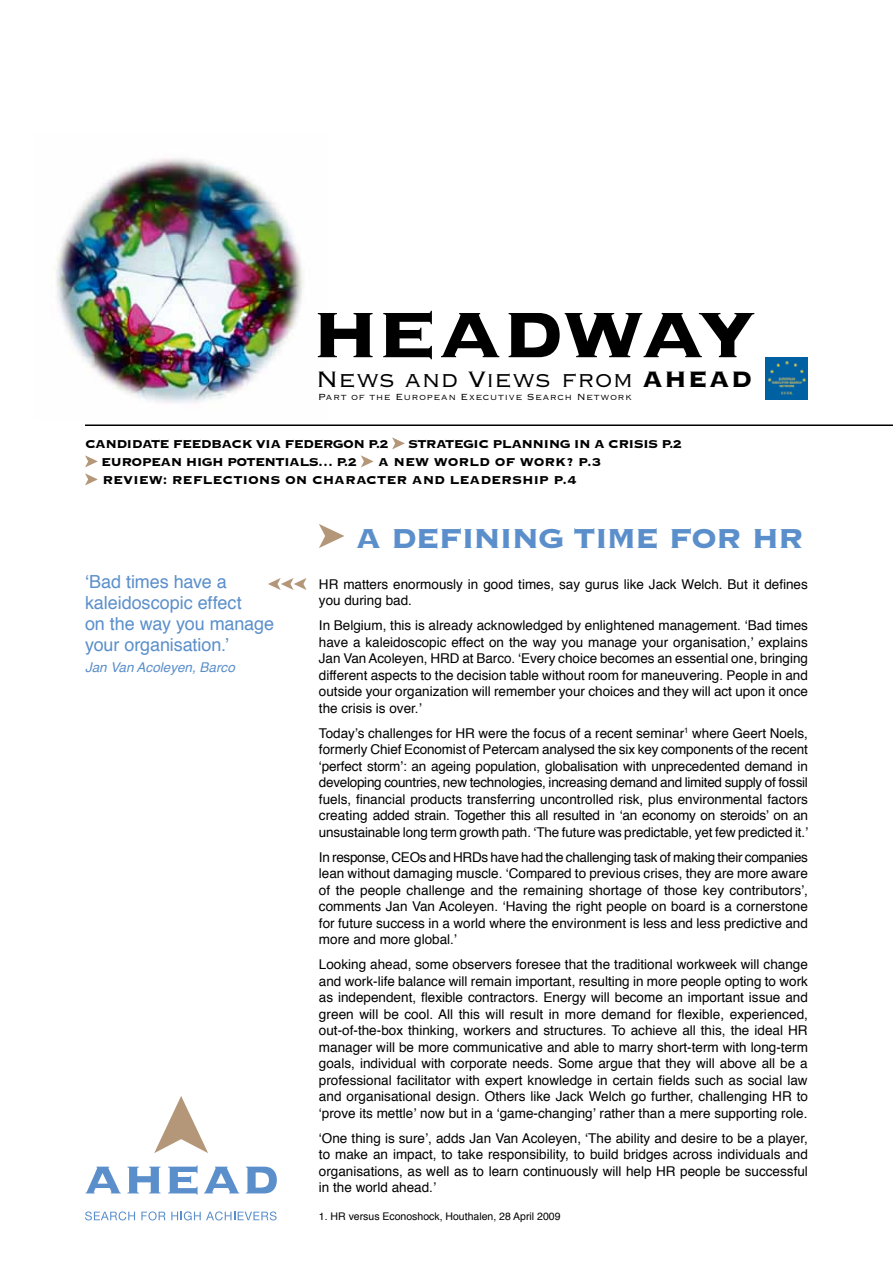
<style>
.page{position:relative;width:893px;height:1263px;background:#fff}
.page>*{position:absolute;margin:0;border:0;box-sizing:border-box;transform-origin:0 0}
.t1{font:100.5px "Copperplate Gothic Std 33 BC";color:#000}
.t2{font:36px "Copperplate Gothic Std 33 BC";letter-spacing:-.04em;color:#5b8fcb}
.t3{font:29.25px "Copperplate Gothic Std 32 BC";letter-spacing:-.01em;color:#000}
.t4{font:18px/21px "Helvetica";letter-spacing:-.005em;color:#5b8fcb}
.t5{font:15px "Copperplate Gothic Std 33 BC";letter-spacing:-.045em;color:#000}
.t6{font:15px/18px "Copperplate Gothic Std 33 BC";letter-spacing:-.005em;color:#000}
.t7{font:13.5px/16.5px "Helvetica";color:#000;text-align:justify}
.t8{font:italic 13.5px "Helvetica";color:#5b8fcb}
.t9{font:11.7px "Copperplate Gothic Std 32 BC";letter-spacing:.04em;color:#000}
.t10{font:10.5px "Helvetica";color:#000}
.s1{font-family:"Copperplate Gothic Std 33 BC"}
</style>
<div class="page">
<img style="left:56px;top:158px;width:248px;height:245px">
<svg style="left:392px;top:437px;width:13px;height:12px"></svg>
<svg style="left:85px;top:455px;width:13px;height:12px"></svg>
<svg style="left:361px;top:455px;width:13px;height:12px"></svg>
<svg style="left:85px;top:473px;width:13px;height:12px"></svg>
<img style="left:765px;top:357px;width:43px;height:43px">
<hr style="left:85px;top:424px;width:808px;height:2px;background:#000">
<svg style="left:319px;top:524px;width:25px;height:24px"></svg>
<svg style="left:85px;top:1167px;width:36px;height:26px"></svg>
<svg style="left:127px;top:1167px;width:34px;height:26px"></svg>
<svg style="left:168px;top:1165px;width:30px;height:30px"></svg>
<svg style="left:204px;top:1167px;width:35px;height:26px"></svg>
<svg style="left:246px;top:1167px;width:31px;height:26px"></svg>
<svg style="left:85px;top:1211px;width:50px;height:9px"></svg>
<svg style="left:141px;top:1211px;width:136px;height:9px"></svg>
<svg style="left:154px;top:1096px;width:54px;height:57px"></svg>
<svg style="left:268px;top:578px;width:39px;height:12px"></svg>
<h1 class="t1" style="left:312px;top:280px;width:448px">headway</h1>
<h3 class="t3" style="left:316px;top:365px;width:349px">News and Views from <span class="s1">AHEAD</span></h3>
<p class="t9" style="left:318px;top:391px;width:315px">Part of the European Executive Search Network</p>
<p class="t5" style="left:85px;top:436px;width:210px">Candidate feedback via FEDE</p>
<p class="t5" style="left:323px;top:436px;width:68px">RGON p.2</p>
<p class="t5" style="left:408px;top:436px;width:275px">Strategic planning in a crisis p.2</p>
<p class="t5" style="left:101px;top:454px;width:257px">European high potentials… p.2</p>
<p class="t6" style="left:102px;top:453px;width:500px;text-indent:276px">A new world of work? P.3<br>Review: Reflections on character and leadership P.4</p>
<h3 class="t4" style="left:85px;top:572px;width:191px">‘Bad times have a kaleidoscopic effect<br>on the way you manage your organisation.’</h3>
<p class="t8" style="left:85px;top:656px;width:151px">Jan Van Acoleyen, Barco</p>
<h2 class="t2" style="left:355px;top:520px;width:450px">A defining time for HR</h2>
<p class="t7" style="left:319px;top:576px;width:490px">HR matters enormously in good times, say gurus like Jack Welch. But it defines you during bad.</p>
<p class="t7" style="left:319px;top:618px;width:491px">In Belgium, this is already acknowledged by enlightened management. ‘Bad times have a kaleidoscopic effect on the way you manage your organisation,’ explains Jan Van Acoleyen, HRD at Barco. ‘Every choice becomes an essential one, bringing different aspects to the decision table without room for maneuvering. People in and outside your organization will remember your choices and they will act upon it once the crisis is over.’</p>
<p class="t7" style="left:319px;top:725px;width:491px">Today’s challenges for HR were the focus of a recent seminar<sup>1</sup> where Geert Noels, formerly Chief Economist of Petercam analysed the six key components of the recent ‘perfect storm’: an ageing population, globalisation with unprecedented demand in developing countries, new technologies, increasing demand and limited supply of fossil fuels, financial products transferring uncontrolled risk, plus environmental factors creating added strain. Together this all resulted in ‘an economy on steroids’ on an unsustainable long term growth path. ‘The future was predictable, yet few predicted it.’</p>
<p class="t7" style="left:319px;top:849px;width:491px">In response, CEOs and HRDs have had the challenging task of making their companies lean without damaging muscle. ‘Compared to previous crises, they are more aware of the people challenge and the remaining shortage of those key contributors’, comments Jan Van Acoleyen. ‘Having the right people on board is a cornerstone for future success in a world where the environment is less and less predictive and more and more global.’</p>
<p class="t7" style="left:319px;top:957px;width:491px">Looking ahead, some observers foresee that the traditional workweek will change and work-life balance will remain important, resulting in more people opting to work as independent, flexible contractors. Energy will become an important issue and green will be cool. All this will result in more demand for flexible, experienced, out-of-the-box thinking, workers and structures. To achieve all this, the ideal HR manager will be more communicative and able to marry short-term with long-term goals, individual with corporate needs. Some argue that they will above all be a professional facilitator with expert knowledge in certain fields such as social law and organisational design. Others like Jack Welch go further, challenging HR to ‘prove its mettle’ now but in a ‘game-changing’ rather than a mere supporting role.</p>
<p class="t7" style="left:319px;top:1130px;width:490px">‘One thing is sure’, adds Jan Van Acoleyen, ‘The ability and desire to be a player, to make an impact, to take responsibility, to build bridges across individuals and organisations, as well as to learn continuously will help HR people be successful in the world ahead.’</p>
<p class="t10" style="left:319px;top:1209px;width:243px">1. HR versus Econoshock, Houthalen, 28 April 2009</p>
</div>
